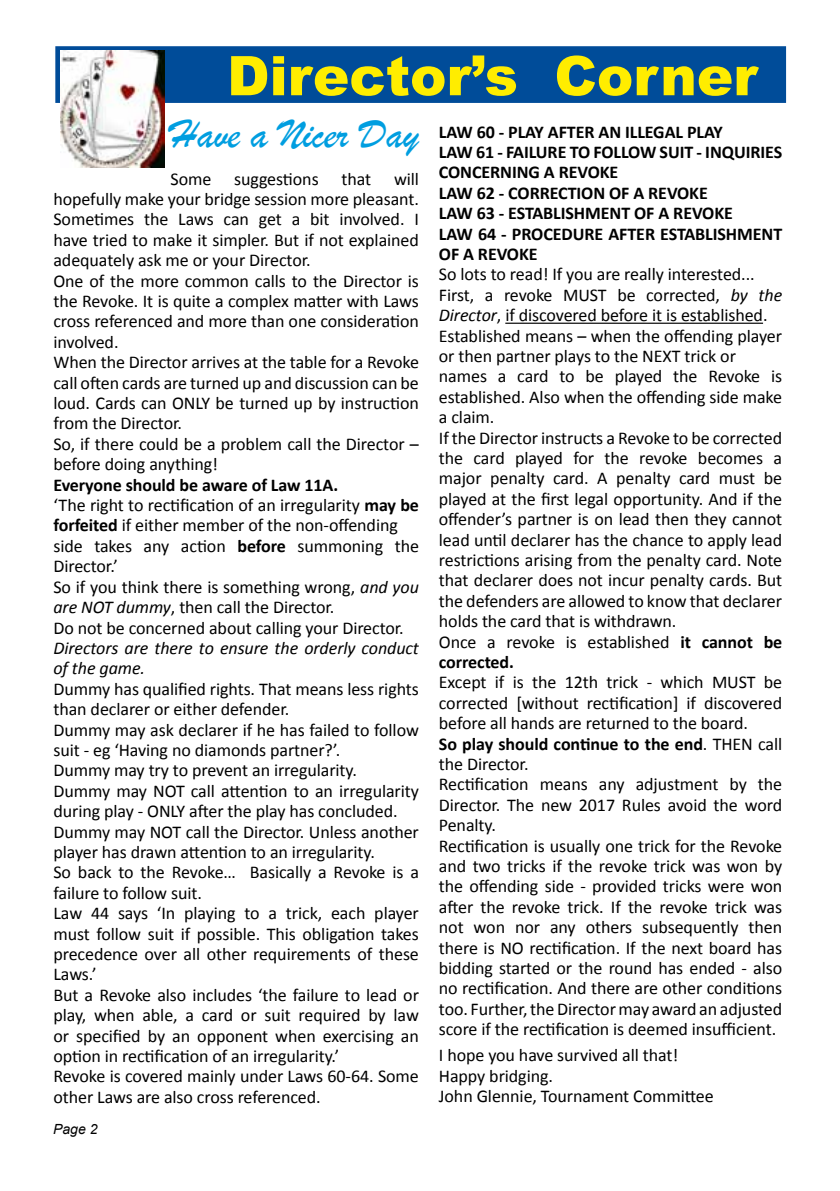
<style>
.page{position:relative;width:840px;height:1191px;background:#fff}
.page>*{position:absolute;margin:0;border:0;box-sizing:border-box;transform-origin:0 0}
.t1{font:900 54.6px "Arial";color:#ffed00}
.t2{font:42px "Brush Script";letter-spacing:-.005em;color:#009ee0}
.t3{font:18px/20.4px "Calibri";letter-spacing:-.005em;color:#000}
.t4{font:700 18px/20.4px "Calibri";letter-spacing:-.005em;color:#000}
.t5{font:italic 18px/20.4px "Calibri";letter-spacing:-.005em;color:#000}
.t6{font:italic 14px "Arial";color:#000}
.s1{font-style:italic}
.s2{font-weight:700}
</style>
<div class="page">
<div style="left:55px;top:46px;width:730px;height:57px;background:#004c99;border:2px solid #004c99"></div>
<img style="left:60px;top:51px;width:105px;height:116px">
<hr style="left:505px;top:323px;width:257px;height:1px;background:#000">
<h1 class="t1" style="left:227px;top:36px;width:531px">Director’s Corner</h1>
<h2 class="t2" style="left:170px;top:108px;width:250px">Have a Nicer Day</h2>
<p class="t3" style="left:170px;top:168px;width:42px">Some</p>
<p class="t3" style="left:234px;top:168px;width:86px">suggestions</p>
<p class="t3" style="left:341px;top:168px;width:31px">that</p>
<p class="t4" style="left:438px;top:121px;width:345px">LAW 60 - PLAY AFTER AN ILLEGAL PLAY<br>LAW 61 - FAILURE TO FOLLOW SUIT - INQUIRIES<br>CONCERNING A REVOKE<br>LAW 62 - CORRECTION OF A REVOKE<br>LAW 63 - ESTABLISHMENT OF A REVOKE<br>LAW 64 - PROCEDURE AFTER ESTABLISHMENT<br>OF A REVOKE</p>
<p class="t3" style="left:438px;top:264px;width:345px">So lots to read! If you are really interested...<br>First, a revoke MUST be corrected, <span class="s1">by the Director</span>, if discovered before it is established.<br>Established means – when the offending player or then partner plays to the NEXT trick or names a card to be played the Revoke is established. Also when the offending side make a claim.<br>If the Director instructs a Revoke to be corrected the card played for the revoke becomes a major penalty card. A penalty card must be played at the first legal opportunity. And if the offender’s partner is on lead then they cannot lead until declarer has the chance to apply lead restrictions arising from the penalty card. Note that declarer does not incur penalty cards. But the defenders are allowed to know that declarer holds the card that is withdrawn.<br>Once a revoke is established <span class="s2">it cannot be corrected.</span></p>
<p class="t3" style="left:438px;top:672px;width:344px">Except if is the 12th trick - which MUST be corrected [without rectification] if discovered before all hands are returned to the board.<br><span class="s2">So play should continue to the end</span>. THEN call the Director.<br>Rectification means any adjustment by the Director. The new 2017 Rules avoid the word Penalty.<br>Rectification is usually one trick for the Revoke and two tricks if the revoke trick was won by the offending side - provided tricks were won after the revoke trick. If the revoke trick was not won nor any others subsequently then there is NO rectification. If the next board has bidding started or the round has ended - also no rectification. And there are other conditions too. Further, the Director may award an adjusted score if the rectification is deemed insufficient.</p>
<p class="t3" style="left:438px;top:1045px;width:276px">I hope you have survived all that!<br>Happy bridging.<br>John Glennie, Tournament Committee</p>
<p class="t3" style="left:53px;top:168px;width:367px;text-indent:340px">will hopefully make your bridge session more pleasant.<br>Sometimes the Laws can get a bit involved. I have tried to make it simpler. But if not explained adequately ask me or your Director.<br>One of the more common calls to the Director is the Revoke. It is quite a complex matter with Laws cross referenced and more than one consideration involved.<br>When the Director arrives at the table for a Revoke call often cards are turned up and discussion can be loud. Cards can ONLY be turned up by instruction from the Director.<br>So, if there could be a problem call the Director – before doing anything!</p>
<p class="t3" style="left:53px;top:474px;width:367px"><span class="s2">Everyone should be aware of Law 11A.<br></span>‘The right to rectification of an irregularity <span class="s2">may be forfeited</span> if either member of the non-offending side takes any action <span class="s2">before</span> summoning the Director.’<br>So if you think there is something wrong, <span class="s1">and you are NOT dummy</span>, then call the Director.<br>Do not be concerned about calling your Director.</p>
<p class="t5" style="left:53px;top:637px;width:367px">Directors are there to ensure the orderly conduct of the game.</p>
<p class="t3" style="left:53px;top:678px;width:367px">Dummy has qualified rights. That means less rights than declarer or either defender.<br>Dummy may ask declarer if he has failed to follow suit - eg ‘Having no diamonds partner?’.<br>Dummy may try to prevent an irregularity.<br>Dummy may NOT call attention to an irregularity during play - ONLY after the play has concluded.<br>Dummy may NOT call the Director. Unless another player has drawn attention to an irregularity.<br>So back to the Revoke… Basically a Revoke is a failure to follow suit.<br>Law 44 says ‘In playing to a trick, each player must follow suit if possible. This obligation takes precedence over all other requirements of these Laws.’<br>But a Revoke also includes ‘the failure to lead or play, when able, a card or suit required by law or specified by an opponent when exercising an option in rectification of an irregularity.’<br>Revoke is covered mainly under Laws 60-64. Some other Laws are also cross referenced.</p>
<p class="t6" style="left:53px;top:1120px;width:46px">Page 2</p>
</div>
